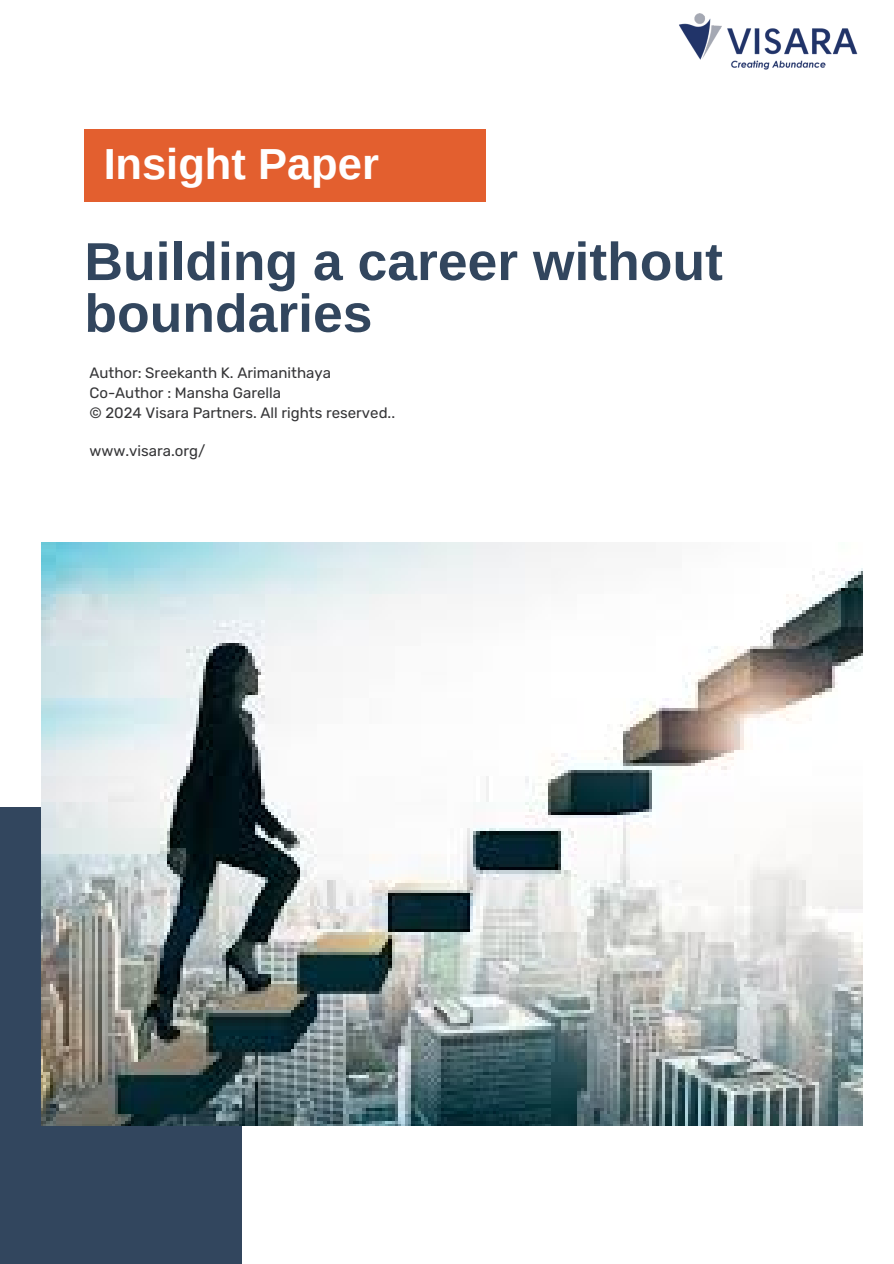
<style>
.page{position:relative;width:894px;height:1264px;background:#fff}
.page>*{position:absolute;margin:0;border:0;box-sizing:border-box;transform-origin:0 0}
.t1{font:700 53.4px/51.8px "Arimo";color:#32465e}
.t2{font:700 43.5px "Arimo";color:#fff}
.t3{font:15px/20.2px "Rubik";color:#353537}
</style>
<div class="page">
<div style="left:84px;top:129px;width:402px;height:72px;background:#e35f2f"></div>
<div style="left:0;top:807px;width:242px;height:456px;background:#32465e"></div>
<img style="left:41px;top:542px;width:821px;height:583px">
<img style="left:679px;top:13px;width:179px;height:57px">
<h2 class="t2" style="left:103px;top:140px;width:277px">Insight Paper</h2>
<h1 class="t1" style="left:84px;top:236px;width:639px">Building a career without boundaries</h1>
<p class="t3" style="left:89px;top:362px;width:307px">Author: Sreekanth K. Arimanithaya<br>Co-Author : Mansha Garella<br>© 2024 Visara Partners. All rights reserved..</p>
<p class="t3" style="left:89px;top:440px;width:117px">www.visara.org/</p>
</div>
